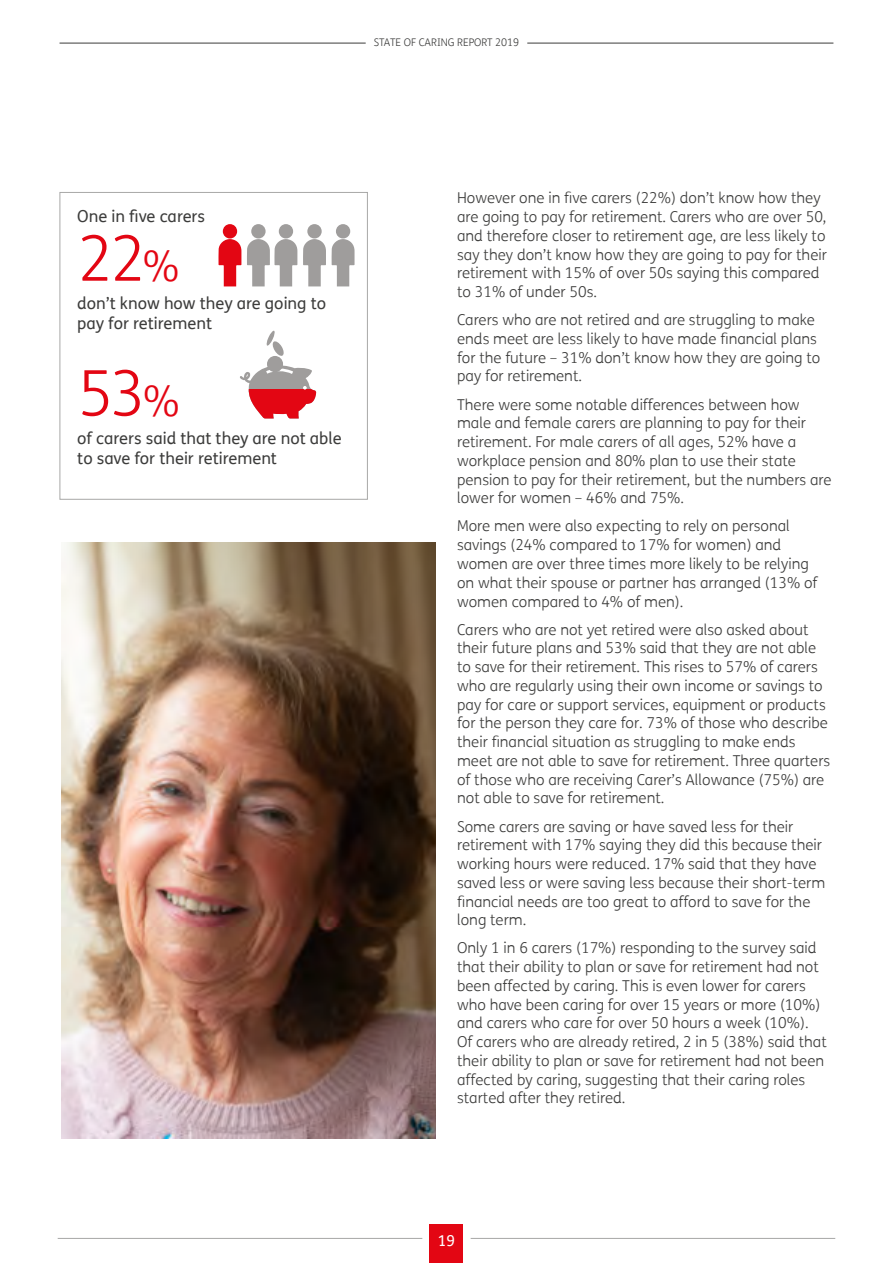
<style>
.page{position:relative;width:893px;height:1263px;background:#fff}
.page>*{position:absolute;margin:0;border:0;box-sizing:border-box;transform-origin:0 0}
.t1{font:300 63px "FS Me";color:#e30613}
.t2{font:16.5px/19.8px "FS Me";color:#3c3c3b}
.t3{font:300 15px/18.8px "FS Me";color:#3c3c3b}
.t4{font:15px "FS Me";color:#fff}
.t5{font:300 10.5px "FS Me";color:#3c3c3b}
.s1{font-size:42px}
</style>
<div class="page">
<img style="left:61px;top:543px;width:375px;height:595px">
<div style="left:60px;top:192px;width:308px;height:308px;border:1px solid #a8a8a7"></div>
<div style="left:267px;top:356px;width:16px;height:16px;background:#9f9d9c;border-radius:50%"></div>
<svg style="left:266px;top:330px;width:18px;height:27px"></svg>
<svg style="left:240px;top:365px;width:72px;height:24px"></svg>
<svg style="left:248px;top:389px;width:68px;height:29px;fill:#e30613"></svg>
<div style="left:279px;top:224px;width:14px;height:14px;background:#9f9d9c;border-radius:50%"></div>
<svg style="left:247px;top:238px;width:50px;height:48px"></svg>
<div style="left:251px;top:224px;width:15px;height:14px;background:#9f9d9c;border-radius:50%"></div>
<svg style="left:218px;top:238px;width:23px;height:48px"></svg>
<div style="left:223px;top:224px;width:14px;height:14px;background:#e30613;border-radius:50%"></div>
<svg style="left:303px;top:238px;width:23px;height:48px"></svg>
<div style="left:307px;top:224px;width:15px;height:14px;background:#9f9d9c;border-radius:50%"></div>
<svg style="left:332px;top:238px;width:23px;height:48px"></svg>
<div style="left:336px;top:224px;width:14px;height:14px;background:#9f9d9c;border-radius:50%"></div>
<div style="left:430px;top:1224px;width:33px;height:39px;background:#e30613"></div>
<hr style="left:58px;top:1238px;width:364px;height:1px;background:#a8a8a7">
<hr style="left:471px;top:1238px;width:364px;height:1px;background:#a8a8a7">
<hr style="left:60px;top:43px;width:306px;height:1px;background:#3c3c3b">
<hr style="left:527px;top:43px;width:306px;height:1px;background:#3c3c3b">
<p class="t5" style="left:374px;top:35px;width:147px">STATE OF CARING REPORT 2019</p>
<p class="t2" style="left:77px;top:206px;width:129px">One in five carers</p>
<h1 class="t1" style="left:77px;top:216px;width:104px">22<span class="s1">%</span></h1>
<p class="t2" style="left:77px;top:293px;width:250px">don’t know how they are going to pay for retirement</p>
<h1 class="t1" style="left:77px;top:351px;width:104px">53<span class="s1">%</span></h1>
<p class="t2" style="left:77px;top:428px;width:266px">of carers said that they are not able to save for their retirement</p>
<p class="t3" style="left:457px;top:188px;width:371px">However one in five carers (22%) don’t know how they are going to pay for retirement. Carers who are over 50, and therefore closer to retirement age, are less likely to say they don’t know how they are going to pay for their retirement with 15% of over 50s saying this compared to 31% of under 50s.</p>
<p class="t3" style="left:457px;top:310px;width:365px">Carers who are not retired and are struggling to make ends meet are less likely to have made financial plans for the future – 31% don’t know how they are going to pay for retirement.</p>
<p class="t3" style="left:457px;top:395px;width:376px">There were some notable differences between how male and female carers are planning to pay for their retirement. For male carers of all ages, 52% have a workplace pension and 80% plan to use their state pension to pay for their retirement, but the numbers are lower for women – 46% and 75%.</p>
<p class="t3" style="left:457px;top:516px;width:362px">More men were also expecting to rely on personal savings (24% compared to 17% for women) and women are over three times more likely to be relying on what their spouse or partner has arranged (13% of women compared to 4% of men).</p>
<p class="t3" style="left:457px;top:620px;width:375px">Carers who are not yet retired were also asked about their future plans and 53% said that they are not able to save for their retirement. This rises to 57% of carers who are regularly using their own income or savings to pay for care or support services, equipment or products for the person they care for. 73% of those who describe their financial situation as struggling to make ends meet are not able to save for retirement. Three quarters of those who are receiving Carer’s Allowance (75%) are not able to save for retirement.</p>
<p class="t3" style="left:457px;top:816px;width:370px">Some carers are saving or have saved less for their retirement with 17% saying they did this because their working hours were reduced. 17% said that they have saved less or were saving less because their short-term financial needs are too great to afford to save for the long term.</p>
<p class="t3" style="left:457px;top:938px;width:371px">Only 1 in 6 carers (17%) responding to the survey said that their ability to plan or save for retirement had not been affected by caring. This is even lower for carers who have been caring for over 15 years or more (10%) and carers who care for over 50 hours a week (10%).<br>Of carers who are already retired, 2 in 5 (38%) said that their ability to plan or save for retirement had not been affected by caring, suggesting that their caring roles started after they retired.</p>
<p class="t4" style="left:438px;top:1230px;width:19px">19</p>
</div>
